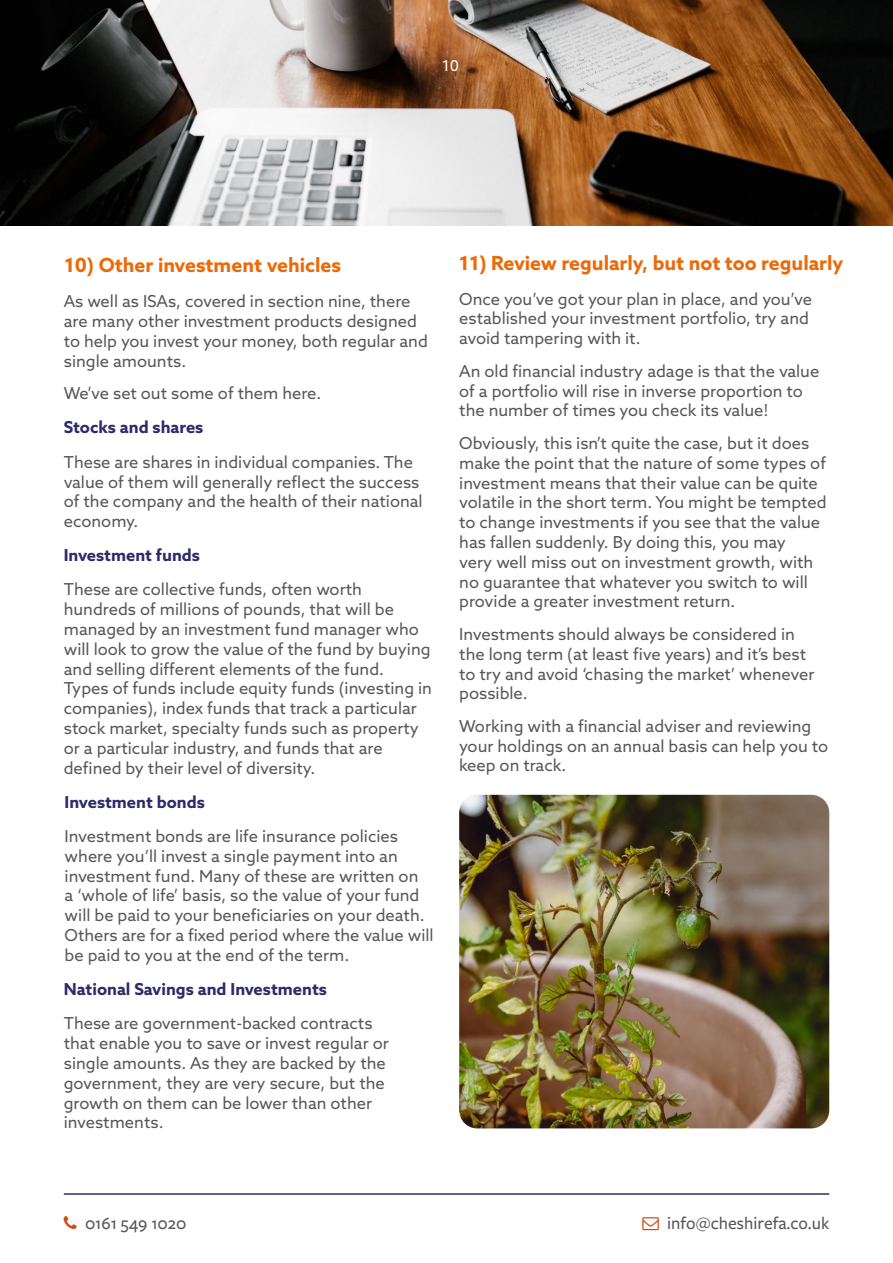
<style>
.page{position:relative;width:893px;height:1263px;background:#fff}
.page>*{position:absolute;margin:0;border:0;box-sizing:border-box;transform-origin:0 0}
.t1{font:700 19.5px "Azo Sans";color:#ec6907}
.t2{font:500 18px "Freight Sans Pro";color:#575756}
.t3{font:16.5px/19.8px "Azo Sans";color:#575756}
.t4{font:700 16.5px "Azo Sans";color:#2d2c6a}
.t5{font:15px "Azo Sans";color:#fff}
</style>
<div class="page">
<img style="left:0;top:0;width:893px;height:225px">
<hr style="left:64px;top:1193px;width:765px;height:2px;background:#2d2c6a">
<img style="left:459px;top:795px;width:370px;height:333px">
<p class="t5" style="left:442px;top:56px;width:18px">10</p>
<p class="t1" style="left:65px;top:252px;width:278px">10) Other investment vehicles</p>
<p class="t3" style="left:64px;top:291px;width:366px">As well as ISAs, covered in section nine, there are many other investment products designed to help you invest your money, both regular and single amounts.</p>
<p class="t3" style="left:64px;top:383px;width:259px">We’ve set out some of them here.</p>
<p class="t4" style="left:64px;top:417px;width:141px">Stocks and shares</p>
<p class="t3" style="left:64px;top:452px;width:360px">These are shares in individual companies. The value of them will generally reflect the success of the company and the health of their national economy.</p>
<p class="t4" style="left:64px;top:544px;width:138px">Investment funds</p>
<p class="t3" style="left:64px;top:579px;width:370px">These are collective funds, often worth hundreds of millions of pounds, that will be managed by an investment fund manager who will look to grow the value of the fund by buying and selling different elements of the fund.<br>Types of funds include equity funds (investing in companies), index funds that track a particular stock market, specialty funds such as property or a particular industry, and funds that are defined by their level of diversity.</p>
<p class="t4" style="left:65px;top:791px;width:142px">Investment bonds</p>
<p class="t3" style="left:65px;top:826px;width:371px">Investment bonds are life insurance policies where you’ll invest a single payment into an investment fund. Many of these are written on<br>a ‘whole of life’ basis, so the value of your fund will be paid to your beneficiaries on your death.<br>Others are for a fixed period where the value will be paid to you at the end of the term.</p>
<p class="t4" style="left:64px;top:978px;width:265px">National Savings and Investments</p>
<p class="t3" style="left:64px;top:1013px;width:327px">These are government-backed contracts that enable you to save or invest regular or single amounts. As they are backed by the government, they are very secure, but the growth on them can be lower than other investments.</p>
<p class="t1" style="left:459px;top:250px;width:386px">11) Review regularly, but not too regularly</p>
<p class="t3" style="left:459px;top:289px;width:354px">Once you’ve got your plan in place, and you’ve established your investment portfolio, try and avoid tampering with it.</p>
<p class="t3" style="left:459px;top:361px;width:362px">An old financial industry adage is that the value of a portfolio will rise in inverse proportion to the number of times you check its value!</p>
<p class="t3" style="left:459px;top:433px;width:369px">Obviously, this isn’t quite the case, but it does make the point that the nature of some types of investment means that their value can be quite volatile in the short term. You might be tempted to change investments if you see that the value has fallen suddenly. By doing this, you may<br>very well miss out on investment growth, with no guarantee that whatever you switch to will provide a greater investment return.</p>
<p class="t3" style="left:459px;top:624px;width:357px">Investments should always be considered in the long term (at least five years) and it’s best to try and avoid ‘chasing the market’ whenever possible.</p>
<p class="t3" style="left:459px;top:716px;width:370px">Working with a financial adviser and reviewing your holdings on an annual basis can help you to keep on track.</p>
<p class="t2" style="left:85px;top:1211px;width:103px">0161 549 1020</p>
<p class="t2" style="left:667px;top:1211px;width:163px">info@cheshirefa.co.uk</p>
</div>
